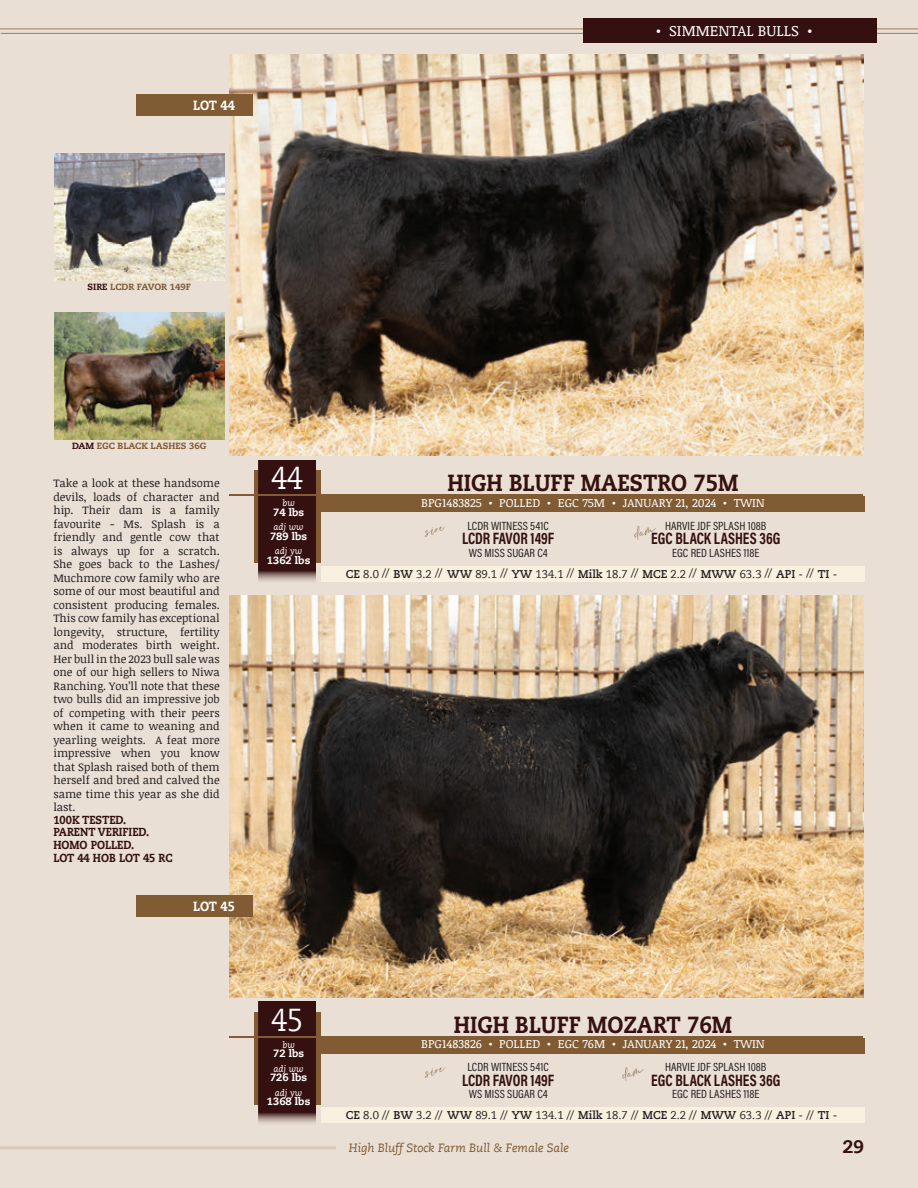
<style>
.page{position:relative;width:918px;height:1188px;background:#e9dfd5}
.page>*{position:absolute;margin:0;border:0;box-sizing:border-box;transform-origin:0 0}
.t1{font:31.65px "Caecilia LT Pro 55 Roman";color:#fff;scale:.9 1}
.t2{font:800 23.25px "Caecilia LT Std";color:#351011;scale:.9 1}
.t3{font:18px "Searchlight";color:#815b33}
.t4{font:800 18px "Caecilia LT Pro 85";color:#351011}
.t5{font:700 16.65px "Acumin Pro Cond";color:#351011;scale:.9 1}
.t6{font:15px "Noticia Text";color:#fff}
.t7{font:800 13.35px "Caecilia LT Std";color:#fff;scale:.9 1}
.t8{font:12px "Acumin Pro Cond";color:#231f20}
.t9{font:12px "Noticia Text";color:#fff}
.t10{font:italic 12px "Caecilia LT Pro 56";color:#815b33}
.t11{font:800 11.7px/12.6px "Caecilia LT Std";color:#351011;scale:.9 1}
.t12{font:11.25px/13.5px "Noticia Text";color:#231f20;text-align:justify}
.t13{font:11.25px "Caecilia LT Pro 55 Roman";color:#231f20}
.t14{font:800 10.5px "Caecilia LT Pro 85";color:#fff}
.t15{font:800 9px "Caecilia LT Std";color:#815b33}
.t16{font:italic 9px "Caecilia LT Pro 56";color:#fff}
.s1{color:#351011}
.s2{font-family:"Caecilia LT Pro 75";font-weight:700}
</style>
<div class="page">
<hr style="left:0;top:28px;width:918px;height:1px;background:#a77b4e">
<hr style="left:1px;top:33px;width:917px;height:1px;background:#a77b4e">
<div style="left:583px;top:19px;width:294px;height:24px;background:#351011"></div>
<img style="left:229px;top:54px;width:635px;height:402px">
<div style="left:254px;top:470px;width:66px;height:93px;background:#815b33"></div>
<div style="left:259px;top:460px;width:57px;height:124px;background:#351011"></div>
<hr style="left:229px;top:495px;width:634px;height:1px;background:#815b33">
<div style="left:320px;top:496px;width:545px;height:16px;background:#815b33"></div>
<div style="left:321px;top:566px;width:544px;height:15px;background:#f9f0e0"></div>
<img style="left:229px;top:596px;width:635px;height:401px">
<div style="left:254px;top:1012px;width:66px;height:93px;background:#815b33"></div>
<div style="left:259px;top:1001px;width:57px;height:125px;background:#351011"></div>
<hr style="left:229px;top:1036px;width:634px;height:2px;background:#815b33">
<div style="left:320px;top:1038px;width:545px;height:15px;background:#815b33"></div>
<div style="left:321px;top:1107px;width:544px;height:16px;background:#f9f0e0"></div>
<div style="left:136px;top:94px;width:117px;height:22px;background:#815b33"></div>
<div style="left:136px;top:895px;width:117px;height:22px;background:#815b33"></div>
<img style="left:54px;top:153px;width:171px;height:128px">
<img style="left:54px;top:313px;width:171px;height:127px">
<p class="t7" style="left:193px;top:97px;width:48px">LOT 44</p>
<h3 class="t6" style="left:656px;top:21px;width:158px">• SIMMENTAL BULLS •</h3>
<p class="t15" style="left:88px;top:281px;width:105px"><span class="s1">SIRE</span> LCDR FAVOR 149F</p>
<p class="t15" style="left:72px;top:440px;width:135px"><span class="s1">DAM</span> EGC BLACK LASHES 36G</p>
<p class="t12" style="left:53px;top:476px;width:168px">Take a look at these handsome devils, loads of character and hip. Their dam is a family favourite - Ms. Splash is a friendly and gentle cow that is always up for a scratch.<br>She goes back to the Lashes/ Muchmore cow family who are some of our most beautiful and consistent producing females.<br>This cow family has exceptional longevity, structure, fertility and moderates birth weight.<br>Her bull in the 2023 bull sale was one of our high sellers to Niwa Ranching. You’ll note that these two bulls did an impressive job of competing with their peers when it came to weaning and yearling weights. A feat more impressive when you know that Splash raised both of them herself and bred and calved the same time this year as she did last.</p>
<p class="t11" style="left:53px;top:813px;width:134px">100K TESTED.<br>PARENT VERIFIED.<br>HOMO POLLED.<br>LOT 44 HOB LOT 45 RC</p>
<p class="t7" style="left:193px;top:898px;width:48px">LOT 45</p>
<h1 class="t1" style="left:271px;top:457px;width:37px">44</h1>
<h2 class="t2" style="left:448px;top:469px;width:325px">HIGH BLUFF MAESTRO 75M</h2>
<p class="t8" style="left:468px;top:518px;width:83px">LCDR WITNESS 541C</p>
<h3 class="t5" style="left:462px;top:527px;width:104px">LCDR FAVOR 149F</h3>
<p class="t8" style="left:469px;top:545px;width:80px">WS MISS SUGAR C4</p>
<p class="t9" style="left:421px;top:494px;width:345px">BPG1483825 • POLLED • EGC 75M • JANUARY 21, 2024 • TWIN</p>
<p class="t16" style="left:282px;top:497px;width:14px">bw</p>
<p class="t14" style="left:273px;top:505px;width:32px">74 lbs</p>
<p class="t16" style="left:274px;top:521px;width:32px">adj ww</p>
<p class="t14" style="left:270px;top:529px;width:39px">789 lbs</p>
<p class="t16" style="left:275px;top:545px;width:29px">adj yw</p>
<p class="t14" style="left:267px;top:553px;width:45px">1362 lbs</p>
<p class="t8" style="left:665px;top:518px;width:103px">HARVIE JDF SPLASH 108B</p>
<h3 class="t5" style="left:651px;top:527px;width:145px">EGC BLACK LASHES 36G</h3>
<p class="t8" style="left:672px;top:545px;width:89px">EGC RED LASHES 118E</p>
<h3 class="t3" style="left:422px;top:519px;width:22px;rotate:-16deg">sire</h3>
<p class="t13" style="left:346px;top:566px;width:493px"><span class="s2">CE</span> 8.0 // <span class="s2">BW</span> 3.2 // <span class="s2">WW</span> 89.1 // <span class="s2">YW</span> 134.1 // <span class="s2">Milk</span> 18.7 // <span class="s2">MCE</span> 2.2 // <span class="s2">MWW</span> 63.3 // <span class="s2">API</span> - // <span class="s2">TI</span> -</p>
<h1 class="t1" style="left:271px;top:999px;width:37px">45</h1>
<h2 class="t2" style="left:454px;top:1010px;width:311px">HIGH BLUFF MOZART 76M</h2>
<p class="t8" style="left:468px;top:1060px;width:83px">LCDR WITNESS 541C</p>
<h3 class="t5" style="left:462px;top:1069px;width:104px">LCDR FAVOR 149F</h3>
<p class="t8" style="left:469px;top:1087px;width:80px">WS MISS SUGAR C4</p>
<p class="t9" style="left:421px;top:1036px;width:345px">BPG1483826 • POLLED • EGC 76M • JANUARY 21, 2024 • TWIN</p>
<p class="t16" style="left:282px;top:1039px;width:14px">bw</p>
<p class="t14" style="left:273px;top:1046px;width:32px">72 lbs</p>
<p class="t16" style="left:274px;top:1063px;width:32px">adj ww</p>
<p class="t14" style="left:270px;top:1070px;width:39px">726 lbs</p>
<p class="t16" style="left:275px;top:1087px;width:29px">adj yw</p>
<p class="t14" style="left:267px;top:1094px;width:45px">1368 lbs</p>
<p class="t8" style="left:665px;top:1060px;width:103px">HARVIE JDF SPLASH 108B</p>
<h3 class="t5" style="left:651px;top:1069px;width:145px">EGC BLACK LASHES 36G</h3>
<p class="t8" style="left:672px;top:1087px;width:89px">EGC RED LASHES 118E</p>
<h3 class="t3" style="left:422px;top:1060px;width:22px;rotate:-16deg">sire</h3>
<p class="t13" style="left:346px;top:1108px;width:493px"><span class="s2">CE</span> 8.0 // <span class="s2">BW</span> 3.2 // <span class="s2">WW</span> 89.1 // <span class="s2">YW</span> 134.1 // <span class="s2">Milk</span> 18.7 // <span class="s2">MCE</span> 2.2 // <span class="s2">MWW</span> 63.3 // <span class="s2">API</span> - // <span class="s2">TI</span> -</p>
<p class="t10" style="left:349px;top:1140px;width:222px">High Bluff Stock Farm Bull &amp; Female Sale</p>
<h3 class="t4" style="left:843px;top:1134px;width:23px">29</h3>
</div>
